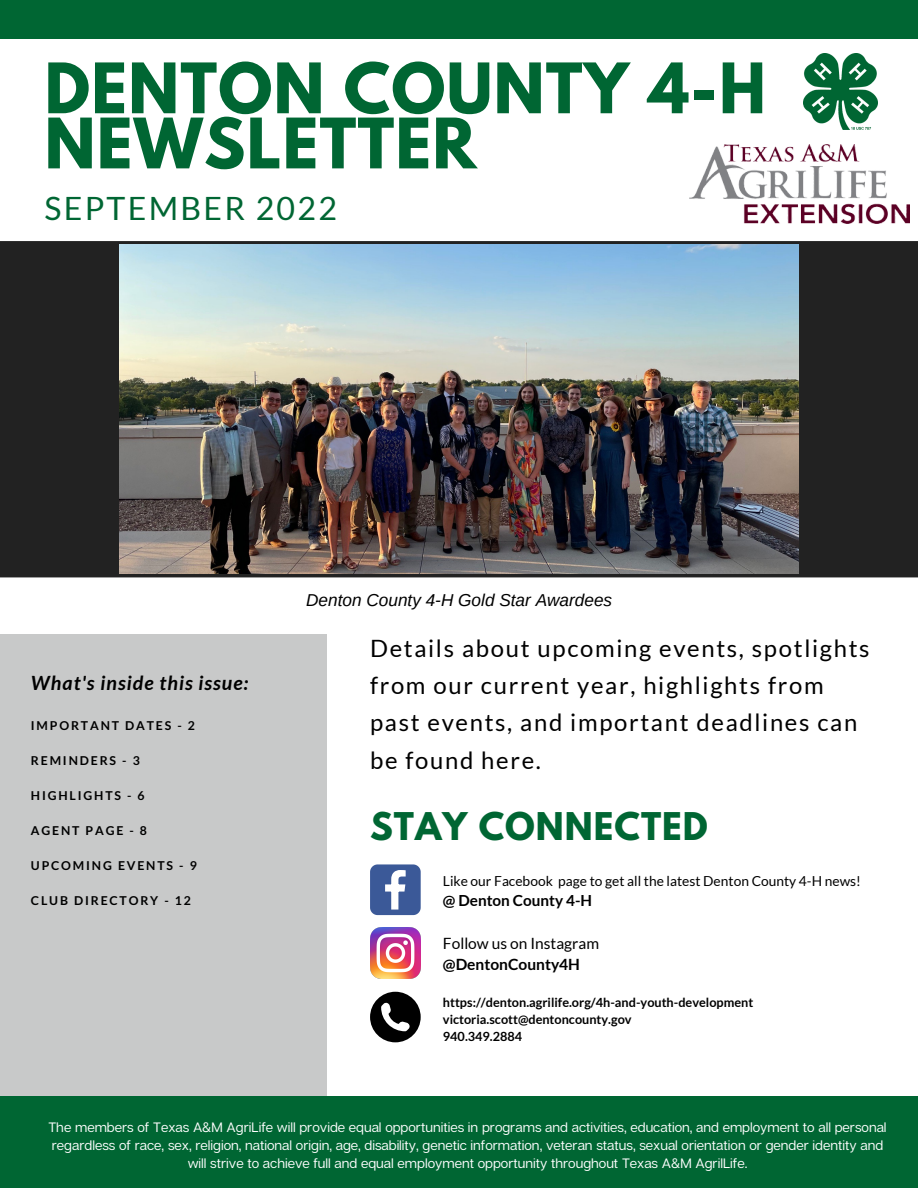
<style>
.page{position:relative;width:918px;height:1188px;background:#fff}
.page>*{position:absolute;margin:0;border:0;box-sizing:border-box;transform-origin:0 0}
.t1{font:700 61.65px/55.2px "League Spartan";letter-spacing:.02em;color:#063}
.t2{font:700 33.9px "League Spartan";letter-spacing:.03em;color:#063}
.t3{font:32.1px "Lato";letter-spacing:.07em;color:#063}
.t4{font:23.85px/37.2px "Lato";letter-spacing:.07em;color:#000}
.t5{font:italic 700 19.65px "Lato";letter-spacing:.05em;color:#000}
.t6{font:italic 17.25px "Arimo";color:#000}
.t7{font:15.6px "Lato";color:#000}
.t8{font:700 15.6px "Lato";color:#000}
.t9{font:700 15.3px "Lato";color:#000}
.t10{font:13.8px "Lato";color:#000}
.t11{font:13.65px/18.1px "Articulat CF";color:#fff;text-align:center}
.t12{font:700 12.75px/17px "Lato";color:#000}
.t13{font:700 12.3px "Lato";letter-spacing:.15em;color:#000}
</style>
<div class="page">
<div style="left:0;top:634px;width:326px;height:543px;background:#c8c9c9"></div>
<div style="left:0;top:1096px;width:918px;height:92px;background:#063"></div>
<div style="left:0;top:0;width:918px;height:39px;background:#063"></div>
<svg style="left:370px;top:864px;width:51px;height:51px;background:#6078ab"></svg>
<img style="left:370px;top:928px;width:51px;height:51px">
<svg style="left:370px;top:992px;width:51px;height:50px"></svg>
<img style="left:803px;top:53px;width:74px;height:77px">
<img style="left:689px;top:144px;width:221px;height:80px">
<div style="left:0;top:241px;width:918px;height:336px;background:#222"></div>
<img style="left:119px;top:245px;width:680px;height:328px">
<h1 class="t1" style="left:45px;top:69px;width:723px">DENTON COUNTY 4-H<br>NEWSLETTER</h1>
<h3 class="t3" style="left:45px;top:188px;width:294px">SEPTEMBER 2022</h3>
<h3 class="t5" style="left:31px;top:670px;width:219px">What's inside this issue:</h3>
<p class="t13" style="left:31px;top:717px;width:166px">IMPORTANT DATES - 2</p>
<p class="t13" style="left:31px;top:752px;width:110px">REMINDERS - 3</p>
<p class="t13" style="left:31px;top:787px;width:115px">HIGHLIGHTS - 6</p>
<p class="t13" style="left:31px;top:822px;width:118px">AGENT PAGE - 8</p>
<p class="t13" style="left:31px;top:857px;width:167px">UPCOMING EVENTS - 9</p>
<p class="t13" style="left:31px;top:892px;width:162px">CLUB DIRECTORY - 12</p>
<p class="t6" style="left:306px;top:591px;width:308px">Denton County 4-H Gold Star Awardees</p>
<h3 class="t4" style="left:370px;top:629px;width:501px">Details about upcoming events, spotlights from our current year, highlights from past events, and important deadlines can be found here.</h3>
<h2 class="t2" style="left:370px;top:809px;width:339px">STAY CONNECTED</h2>
<p class="t10" style="left:443px;top:872px;width:420px">Like our Facebook page to get all the latest Denton County 4-H news!</p>
<p class="t9" style="left:443px;top:891px;width:151px">@ Denton County 4-H</p>
<p class="t7" style="left:443px;top:933px;width:158px">Follow us on Instagram</p>
<p class="t8" style="left:443px;top:955px;width:139px">@DentonCounty4H</p>
<p class="t12" style="left:443px;top:994px;width:312px">https://denton.agrilife.org/4h-and-youth-development victoria.scott@dentoncounty.gov<br>940.349.2884</p>
<p class="t11" style="left:48px;top:1118px;width:840px">The members of Texas A&amp;M AgriLife will provide equal opportunities in programs and activities, education, and employment to all personal regardless of race, sex, religion, national origin, age, disability, genetic information, veteran status, sexual orientation or gender identity and will strive to achieve full and equal employment opportunity throughout Texas A&amp;M AgrilLife.</p>
</div>
